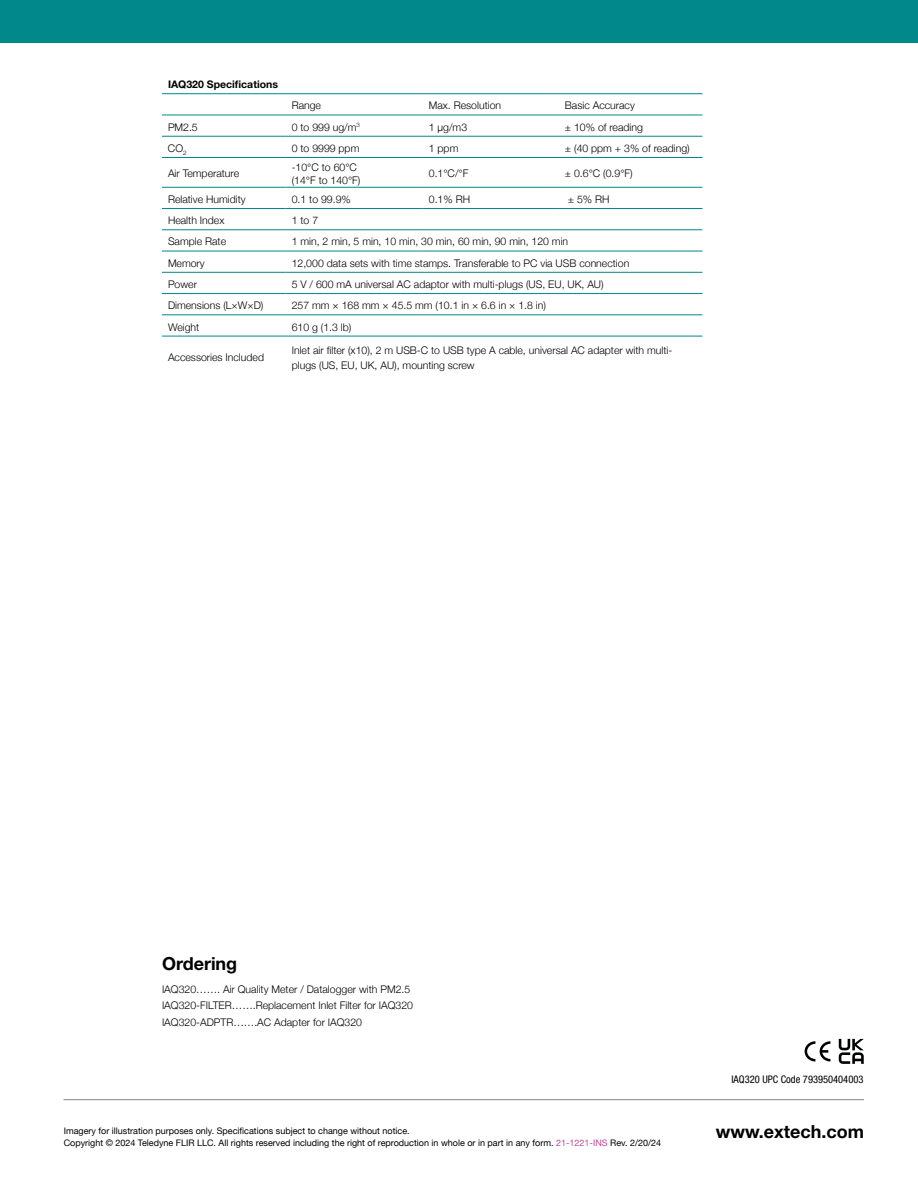
<style>
.page{position:relative;width:918px;height:1188px;background:#fff}
.page>*{position:absolute;margin:0;border:0;box-sizing:border-box;transform-origin:0 0}
.t1{font:700 18px "Helvetica Neue LT Std";color:#000}
.t2{font:300 10.5px/16.5px "Helvetica Neue";color:#000}
.t3{font:condensed 10.5px "Helvetica Neue LT Pro";color:#000}
.t4{font:700 10.5px "Helvetica Neue LT Std";color:#000}
.t5{font:9px/12px "Helvetica Neue";color:#000}
.s1{color:#bf4995}
</style>
<div class="page">
<div style="left:0;top:0;width:918px;height:43px;background:#00888a"></div>
<hr style="left:162px;top:93px;width:124px;height:1px;background:#00888a">
<hr style="left:286px;top:93px;width:137px;height:1px;background:#00888a">
<hr style="left:423px;top:93px;width:136px;height:1px;background:#00888a">
<hr style="left:559px;top:93px;width:143px;height:1px;background:#00888a">
<hr style="left:162px;top:115px;width:124px;height:1px;background:#00888a">
<hr style="left:286px;top:115px;width:137px;height:1px;background:#00888a">
<hr style="left:423px;top:115px;width:136px;height:1px;background:#00888a">
<hr style="left:559px;top:115px;width:143px;height:1px;background:#00888a">
<hr style="left:162px;top:136px;width:124px;height:1px;background:#00888a">
<hr style="left:286px;top:136px;width:137px;height:1px;background:#00888a">
<hr style="left:423px;top:136px;width:136px;height:1px;background:#00888a">
<hr style="left:559px;top:136px;width:143px;height:1px;background:#00888a">
<hr style="left:162px;top:157px;width:124px;height:1px;background:#00888a">
<hr style="left:286px;top:157px;width:137px;height:1px;background:#00888a">
<hr style="left:423px;top:157px;width:136px;height:1px;background:#00888a">
<hr style="left:559px;top:157px;width:143px;height:1px;background:#00888a">
<hr style="left:162px;top:187px;width:124px;height:1px;background:#00888a">
<hr style="left:286px;top:187px;width:137px;height:1px;background:#00888a">
<hr style="left:423px;top:187px;width:136px;height:1px;background:#00888a">
<hr style="left:559px;top:187px;width:143px;height:1px;background:#00888a">
<hr style="left:162px;top:208px;width:124px;height:1px;background:#00888a">
<hr style="left:286px;top:208px;width:137px;height:1px;background:#00888a">
<hr style="left:423px;top:208px;width:136px;height:1px;background:#00888a">
<hr style="left:559px;top:208px;width:143px;height:1px;background:#00888a">
<hr style="left:162px;top:229px;width:124px;height:1px;background:#00888a">
<hr style="left:286px;top:229px;width:137px;height:1px;background:#00888a">
<hr style="left:423px;top:229px;width:136px;height:1px;background:#00888a">
<hr style="left:559px;top:229px;width:143px;height:1px;background:#00888a">
<hr style="left:162px;top:251px;width:124px;height:1px;background:#00888a">
<hr style="left:286px;top:251px;width:137px;height:1px;background:#00888a">
<hr style="left:423px;top:251px;width:136px;height:1px;background:#00888a">
<hr style="left:559px;top:251px;width:143px;height:1px;background:#00888a">
<hr style="left:162px;top:272px;width:124px;height:1px;background:#00888a">
<hr style="left:286px;top:272px;width:137px;height:1px;background:#00888a">
<hr style="left:423px;top:272px;width:136px;height:1px;background:#00888a">
<hr style="left:559px;top:272px;width:143px;height:1px;background:#00888a">
<hr style="left:162px;top:293px;width:124px;height:1px;background:#00888a">
<hr style="left:286px;top:293px;width:137px;height:1px;background:#00888a">
<hr style="left:423px;top:293px;width:136px;height:1px;background:#00888a">
<hr style="left:559px;top:293px;width:143px;height:1px;background:#00888a">
<hr style="left:162px;top:314px;width:124px;height:1px;background:#00888a">
<hr style="left:286px;top:314px;width:137px;height:1px;background:#00888a">
<hr style="left:423px;top:314px;width:136px;height:1px;background:#00888a">
<hr style="left:559px;top:314px;width:143px;height:1px;background:#00888a">
<hr style="left:162px;top:336px;width:124px;height:1px;background:#00888a">
<hr style="left:286px;top:336px;width:137px;height:1px;background:#00888a">
<hr style="left:423px;top:336px;width:136px;height:1px;background:#00888a">
<hr style="left:559px;top:336px;width:143px;height:1px;background:#00888a">
<hr style="left:64px;top:1099px;width:800px;height:1px;background:#9d9d9c">
<svg style="left:805px;top:1041px;width:25px;height:20px"></svg>
<svg style="left:839px;top:1039px;width:25px;height:25px"></svg>
<p class="t4" style="left:168px;top:78px;width:112px">IAQ320 Specifications</p>
<p class="t2" style="left:292px;top:97px;width:31px">Range</p>
<p class="t2" style="left:429px;top:97px;width:74px">Max. Resolution</p>
<p class="t2" style="left:565px;top:97px;width:72px">Basic Accuracy</p>
<p class="t2" style="left:168px;top:118px;width:31px">PM2.5</p>
<p class="t2" style="left:292px;top:118px;width:70px">0 to 999 ug/m<sup>3</sup></p>
<p class="t2" style="left:429px;top:118px;width:40px">1 μg/m3</p>
<p class="t2" style="left:565px;top:118px;width:80px">± 10% of reading</p>
<p class="t2" style="left:168px;top:139px;width:20px">CO<sub>2</sub></p>
<p class="t2" style="left:292px;top:139px;width:69px">0 to 9999 ppm</p>
<p class="t2" style="left:429px;top:139px;width:31px">1 ppm</p>
<p class="t2" style="left:565px;top:139px;width:126px">± (40 ppm + 3% of reading)</p>
<p class="t2" style="left:168px;top:165px;width:73px">Air Temperature</p>
<p class="t2" style="left:292px;top:160px;width:70px;line-height:12.6px">-10°C to 60°C (14°F to 140°F)</p>
<p class="t2" style="left:429px;top:165px;width:41px">0.1°C/°F</p>
<p class="t2" style="left:565px;top:165px;width:69px">± 0.6°C (0.9°F)</p>
<p class="t2" style="left:168px;top:190px;width:79px">Relative Humidity</p>
<p class="t2" style="left:292px;top:190px;width:61px">0.1 to 99.9%</p>
<p class="t2" style="left:429px;top:190px;width:43px">0.1% RH</p>
<p class="t2" style="left:568px;top:190px;width:43px">± 5% RH</p>
<p class="t2" style="left:168px;top:211px;width:58px">Health Index</p>
<p class="t2" style="left:292px;top:211px;width:28px">1 to 7</p>
<p class="t2" style="left:168px;top:233px;width:60px">Sample Rate</p>
<p class="t2" style="left:292px;top:233px;width:278px">1 min, 2 min, 5 min, 10 min, 30 min, 60 min, 90 min, 120 min</p>
<p class="t2" style="left:168px;top:254px;width:38px">Memory</p>
<p class="t2" style="left:292px;top:254px;width:339px">12,000 data sets with time stamps. Transferable to PC via USB connection</p>
<p class="t2" style="left:168px;top:275px;width:30px">Power</p>
<p class="t2" style="left:292px;top:275px;width:313px">5 V / 600 mA universal AC adaptor with multi-plugs (US, EU, UK, AU)</p>
<p class="t2" style="left:168px;top:297px;width:97px">Dimensions (L×W×D)</p>
<p class="t2" style="left:292px;top:297px;width:256px">257 mm × 168 mm × 45.5 mm (10.1 in × 6.6 in × 1.8 in)</p>
<p class="t2" style="left:168px;top:318px;width:33px">Weight</p>
<p class="t2" style="left:292px;top:318px;width:61px">610 g (1.3 lb)</p>
<p class="t2" style="left:168px;top:349px;width:98px">Accessories Included</p>
<p class="t2" style="left:292px;top:342px;width:382px;line-height:15px">Inlet air filter (x10), 2 m USB-C to USB type A cable, universal AC adapter with multi&shy;plugs (US, EU, UK, AU), mounting screw</p>
<h1 class="t1" style="left:162px;top:952px;width:77px">Ordering</h1>
<p class="t2" style="left:162px;top:980px;width:253px">IAQ320……. Air Quality Meter / Datalogger with PM2.5<br>IAQ320-FILTER…….Replacement Inlet Filter for IAQ320<br>IAQ320-ADPTR…….AC Adapter for IAQ320</p>
<p class="t3" style="left:731px;top:1073px;width:134px">IAQ320 UPC Code 793950404003</p>
<p class="t5" style="left:64px;top:1125px;width:599px">Imagery for illustration purposes only. Specifications subject to change without notice.<br>Copyright © 2024 Teledyne FLIR LLC. All rights reserved including the right of reproduction in whole or in part in any form. <span class="s1">21-1221-INS</span> Rev. 2/20/24</p>
<h1 class="t1" style="left:716px;top:1120px;width:150px">www.extech.com</h1>
</div>
